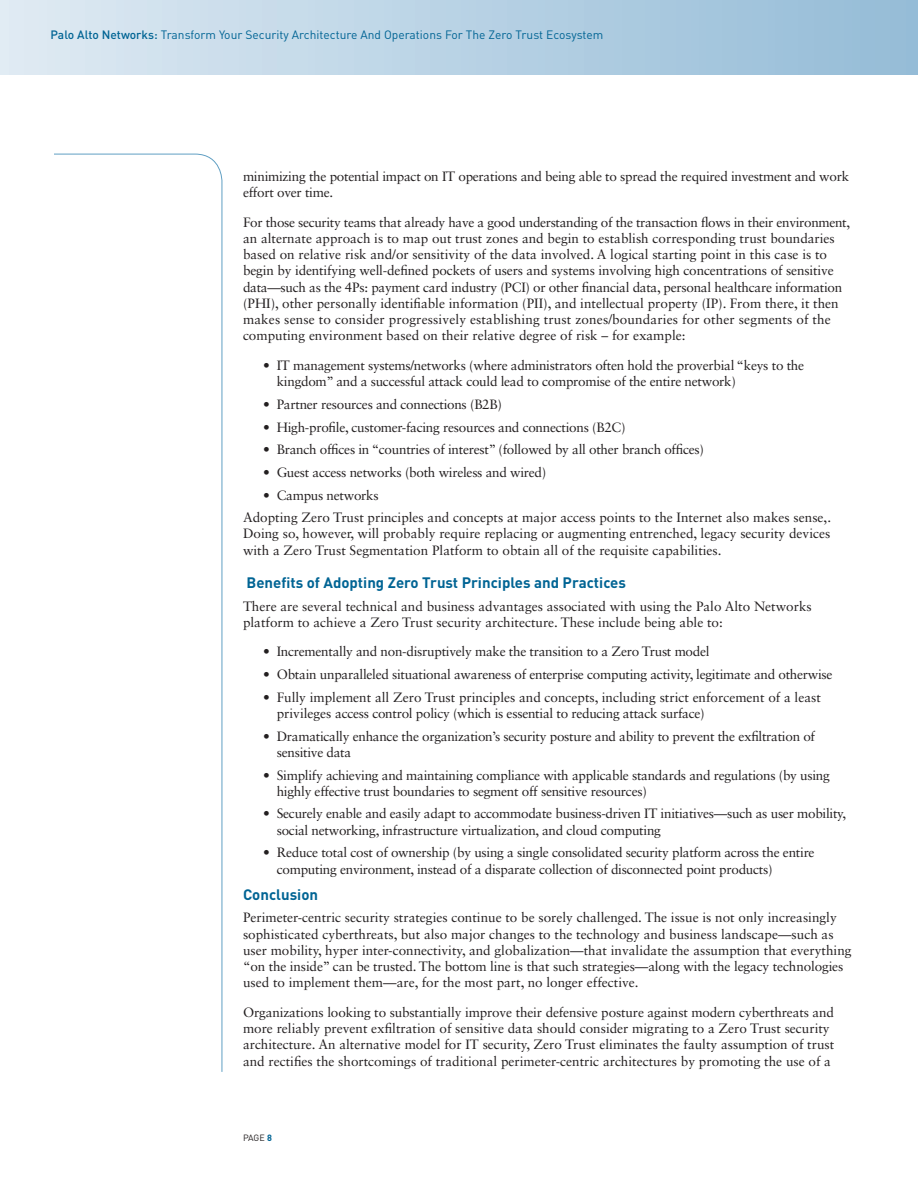
<style>
.page{position:relative;width:918px;height:1188px;background:#fff}
.page>*{position:absolute;margin:0;border:0;box-sizing:border-box;transform-origin:0 0}
.subhead_1{font:700 15px "DINOT";color:#006494}
.text__no_indent{font:13.5px/16.2px "Sabon LT Std";color:#231f20}
.bullets-no_space_bef{font:13.5px/16.2px "Sabon LT Std";letter-spacing:-.02em;color:#231f20}
.bullets-no_space_bef-2{font:13.5px/16.2px "Sabon LT Std";color:#231f20}
.text__no_indent-2{font:13.5px/16.2px "Sabon LT Std";letter-spacing:-.02em;color:#231f20}
.Folio{font:12px "DINOT";color:#006494}
.t1{font:9px "DINOT";color:#231f20}
.s1{font-weight:500}
.s2{font-weight:700;color:#006494}
</style>
<div class="page">
<svg style="left:54px;top:154px;width:168px;height:918px"></svg>
<div style="left:0;top:0;width:918px;height:75px;background:linear-gradient(to right,#dfeaf3,#94bbd7)"></div>
<p class="Folio" style="left:51px;top:27px;width:554px"><span class="s1">Palo Alto Networks:</span> Transform Your Security Architecture And Operations For The Zero Trust Ecosystem</p>
<p class="text__no_indent-2" style="left:243px;top:168px;width:608px">minimizing the potential impact on IT operations and being able to spread the required investment and work effort over time.</p>
<p class="text__no_indent" style="left:243px;top:214px;width:609px">For those security teams that already have a good understanding of the transaction flows in their environment, an alternate approach is to map out trust zones and begin to establish corresponding trust boundaries based on relative risk and/or sensitivity of the data involved. A logical starting point in this case is to begin by identifying well-defined pockets of users and systems involving high concentrations of sensitive data—such as the 4Ps: payment card industry (PCI) or other financial data, personal healthcare information (PHI), other personally identifiable information (PII), and intellectual property (IP). From there, it then makes sense to consider progressively establishing trust zones/boundaries for other segments of the computing environment based on their relative degree of risk – for example:</p>
<p class="bullets-no_space_bef" style="left:277px;top:357px;width:529px;text-indent:-14px">• IT management systems/networks (where administrators often hold the proverbial “keys to the kingdom” and a successful attack could lead to compromise of the entire network)</p>
<p class="bullets-no_space_bef" style="left:263px;top:396px;width:240px">• Partner resources and connections (B2B)</p>
<p class="bullets-no_space_bef" style="left:263px;top:419px;width:364px">• High-profile, customer-facing resources and connections (B2C)</p>
<p class="bullets-no_space_bef" style="left:263px;top:441px;width:442px">• Branch offices in “countries of interest” (followed by all other branch offices)</p>
<p class="bullets-no_space_bef" style="left:263px;top:464px;width:285px">• Guest access networks (both wireless and wired)</p>
<p class="bullets-no_space_bef" style="left:263px;top:487px;width:117px">• Campus networks</p>
<p class="text__no_indent" style="left:243px;top:509px;width:590px;text-align:justify">Adopting Zero Trust principles and concepts at major access points to the Internet also makes sense,.<br>Doing so, however, will probably require replacing or augmenting entrenched, legacy security devices with a Zero Trust Segmentation Platform to obtain all of the requisite capabilities.</p>
<p class="subhead_1" style="left:246px;top:572px;width:381px">Benefits of Adopting Zero Trust Principles and Practices</p>
<p class="text__no_indent" style="left:243px;top:598px;width:570px">There are several technical and business advantages associated with using the Palo Alto Networks platform to achieve a Zero Trust security architecture. These include being able to:</p>
<p class="bullets-no_space_bef" style="left:263px;top:644px;width:448px">• Incrementally and non-disruptively make the transition to a Zero Trust model</p>
<p class="bullets-no_space_bef" style="left:263px;top:666px;width:571px">• Obtain unparalleled situational awareness of enterprise computing activity, legitimate and otherwise</p>
<p class="bullets-no_space_bef-2" style="left:277px;top:689px;width:546px;text-indent:-14px">• Fully implement all Zero Trust principles and concepts, including strict enforcement of a least privileges access control policy (which is essential to reducing attack surface)</p>
<p class="bullets-no_space_bef" style="left:277px;top:728px;width:540px;text-indent:-14px">• Dramatically enhance the organization’s security posture and ability to prevent the exfiltration of sensitive data</p>
<p class="bullets-no_space_bef" style="left:277px;top:767px;width:555px;text-indent:-14px">• Simplify achieving and maintaining compliance with applicable standards and regulations (by using highly effective trust boundaries to segment off sensitive resources)</p>
<p class="bullets-no_space_bef" style="left:277px;top:806px;width:571px;text-indent:-14px">• Securely enable and easily adapt to accommodate business-driven IT initiatives—such as user mobility, social networking, infrastructure virtualization, and cloud computing</p>
<p class="bullets-no_space_bef" style="left:277px;top:844px;width:539px;text-indent:-14px">• Reduce total cost of ownership (by using a single consolidated security platform across the entire computing environment, instead of a disparate collection of disconnected point products)</p>
<p class="subhead_1" style="left:243px;top:884px;width:77px">Conclusion</p>
<p class="text__no_indent" style="left:243px;top:910px;width:610px">Perimeter-centric security strategies continue to be sorely challenged. The issue is not only increasingly sophisticated cyberthreats, but also major changes to the technology and business landscape—such as user mobility, hyper inter-connectivity, and globalization—that invalidate the assumption that everything “on the inside” can be trusted. The bottom line is that such strategies—along with the legacy technologies used to implement them—are, for the most part, no longer effective.</p>
<p class="text__no_indent" style="left:243px;top:1004px;width:593px">Organizations looking to substantially improve their defensive posture against modern cyberthreats and more reliably prevent exfiltration of sensitive data should consider migrating to a Zero Trust security architecture. An alternative model for IT security, Zero Trust eliminates the faulty assumption of trust and rectifies the shortcomings of traditional perimeter-centric architectures by promoting the use of a</p>
<p class="t1" style="left:243px;top:1132px;width:31px">PAGE <span class="s2">8</span></p>
</div>
